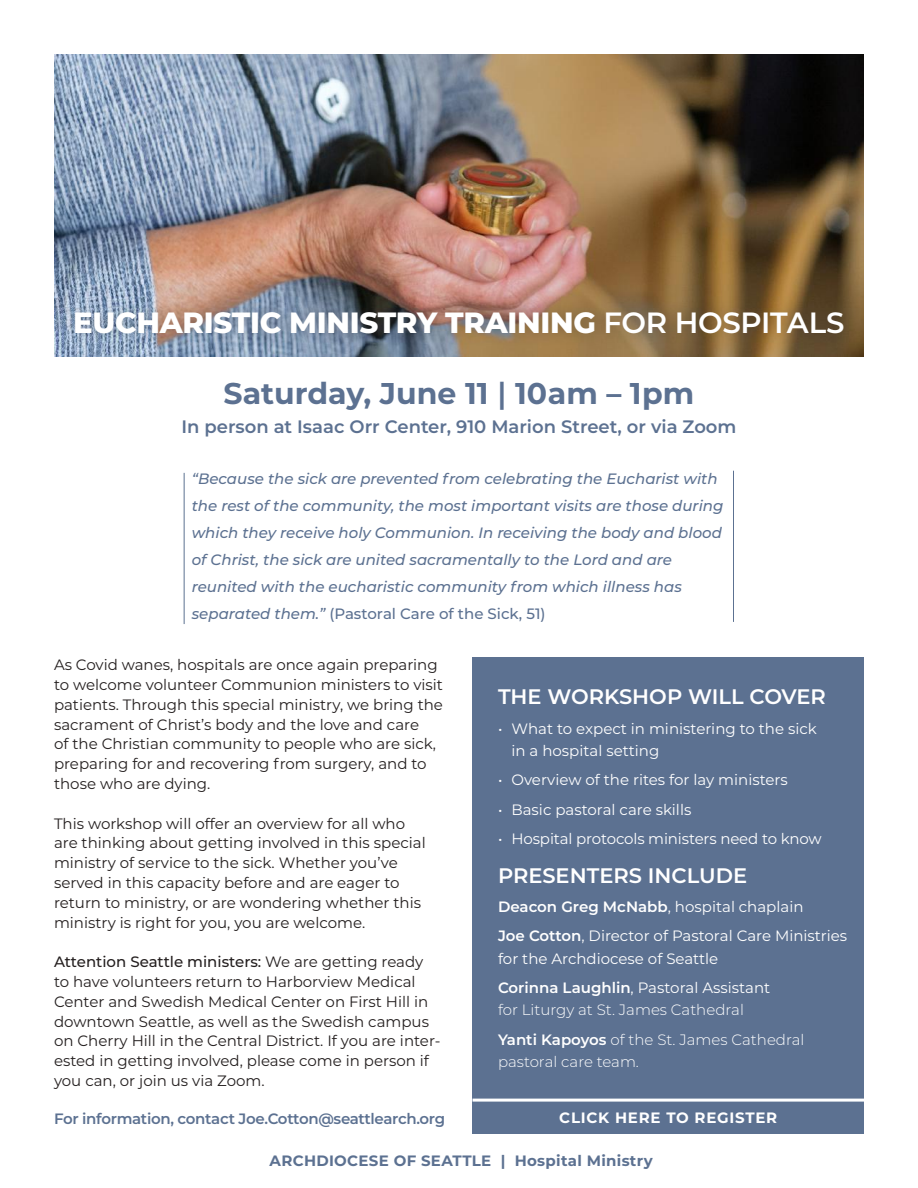
<style>
.page{position:relative;width:918px;height:1188px;background:#fff}
.page>*{position:absolute;margin:0;border:0;box-sizing:border-box;transform-origin:0 0}
.t1{font:700 30px "Montserrat";color:#5c7191}
.t2{font:800 29.25px "Montserrat";letter-spacing:-.01em;color:#fff}
.t3{font:600 21px "Montserrat";color:#fff}
.t4{font:600 18px "Montserrat";color:#5c7191}
.t5{font:15px/19.8px "Montserrat";color:#241f1f}
.t6{font:italic 500 15px/27px "Montserrat";color:#5c7191}
.t7{font:15px/29.2px "Montserrat";color:#fff}
.t8{font:300 15px/29.2px "Montserrat";color:#fff}
.t9{font:600 15px "Montserrat";letter-spacing:-.02em;color:#5c7191}
.t10{font:700 15px "Montserrat";letter-spacing:.02em;color:#5c7191}
.t11{font:700 15px "Montserrat";letter-spacing:.05em;color:#fff}
.s1{font-weight:600}
.s2{font-style:normal}
.s3{font-weight:500}
</style>
<div class="page">
<div style="left:472px;top:658px;width:392px;height:476px;background:#5c7191"></div>
<img style="left:54px;top:54px;width:810px;height:302px">
<div style="left:60px;top:297px;width:798px;height:51px;background:#241f1f;opacity:.3"></div>
<hr style="left:472px;top:1099px;width:401px;height:3px;background:#fff">
<hr style="left:184px;top:473px;width:1px;height:151px;background:#5c7191">
<hr style="left:733px;top:471px;width:1px;height:151px;background:#5c7191">
<h2 class="t2" style="left:73px;top:301px;width:773px">EUCHARISTIC MINISTRY TRAINING <span class="s1">FOR HOSPITALS</span></h2>
<h1 class="t1" style="left:224px;top:372px;width:472px">Saturday, June 11 <span class="s1">|</span> 10am – 1pm</h1>
<p class="t4" style="left:181px;top:413px;width:557px">In person at Isaac Orr Center, 910 Marion Street, or via Zoom</p>
<p class="t6" style="left:192px;top:465px;width:533px">“Because the sick are prevented from celebrating the Eucharist with the rest of the community, the most important visits are those during which they receive holy Communion. In receiving the body and blood of Christ, the sick are united sacramentally to the Lord and are reunited with the eucharistic community from which illness has separated them.” <span class="s2">(Pastoral Care of the Sick, 51)</span></p>
<p class="t5" style="left:54px;top:655px;width:391px">As Covid wanes, hospitals are once again preparing to welcome volunteer Communion ministers to visit patients. Through this special ministry, we bring the sacrament of Christ’s body and the love and care<br>of the Christian community to people who are sick, preparing for and recovering from surgery, and to those who are dying.</p>
<p class="t5" style="left:54px;top:813px;width:373px">This workshop will offer an overview for all who are thinking about getting involved in this special ministry of service to the sick. Whether you’ve served in this capacity before and are eager to return to ministry, or are wondering whether this ministry is right for you, you are welcome.</p>
<p class="t5" style="left:54px;top:952px;width:388px"><span class="s3">Attention Seattle ministers:</span> We are getting ready to have volunteers return to Harborview Medical Center and Swedish Medical Center on First Hill in downtown Seattle, as well as the Swedish campus on Cherry Hill in the Central District. If you are inter&shy;ested in getting involved, please come in person if you can, or join us via Zoom.</p>
<p class="t9" style="left:54px;top:1108px;width:393px">For information, contact Joe.Cotton@seattlearch.org</p>
<h3 class="t3" style="left:498px;top:682px;width:329px">THE WORKSHOP WILL COVER</h3>
<p class="t7" style="left:512px;top:716px;width:307px;line-height:22.5px;text-indent:-14px">• What to expect in ministering to the sick in a hospital setting</p>
<p class="t7" style="left:498px;top:765px;width:291px">• Overview of the rites for lay ministers</p>
<p class="t7" style="left:498px;top:794px;width:195px">• Basic pastoral care skills</p>
<p class="t7" style="left:498px;top:823px;width:325px">• Hospital protocols ministers need to know</p>
<h3 class="t3" style="left:498px;top:860px;width:251px">PRESENTERS INCLUDE</h3>
<p class="t7" style="left:498px;top:891px;width:351px"><span class="s1">Deacon Greg McNabb</span>, hospital chaplain<br><span class="s1">Joe Cotton</span>, Director of Pastoral Care Ministries</p>
<p class="t7" style="left:498px;top:943px;width:274px">for the Archdiocese of Seattle<br><span class="s1">Corinna Laughlin</span>, Pastoral Assistant</p>
<p class="t8" style="left:498px;top:995px;width:308px">for Liturgy at St. James Cathedral<br><span class="s1">Yanti Kapoyos</span> of the St. James Cathedral</p>
<p class="t8" style="left:498px;top:1047px;width:142px">pastoral care team.</p>
<p class="t11" style="left:559px;top:1106px;width:219px">CLICK HERE TO REGISTER</p>
<p class="t10" style="left:270px;top:1150px;width:385px">ARCHDIOCESE OF SEATTLE | Hospital Ministry</p>
</div>
